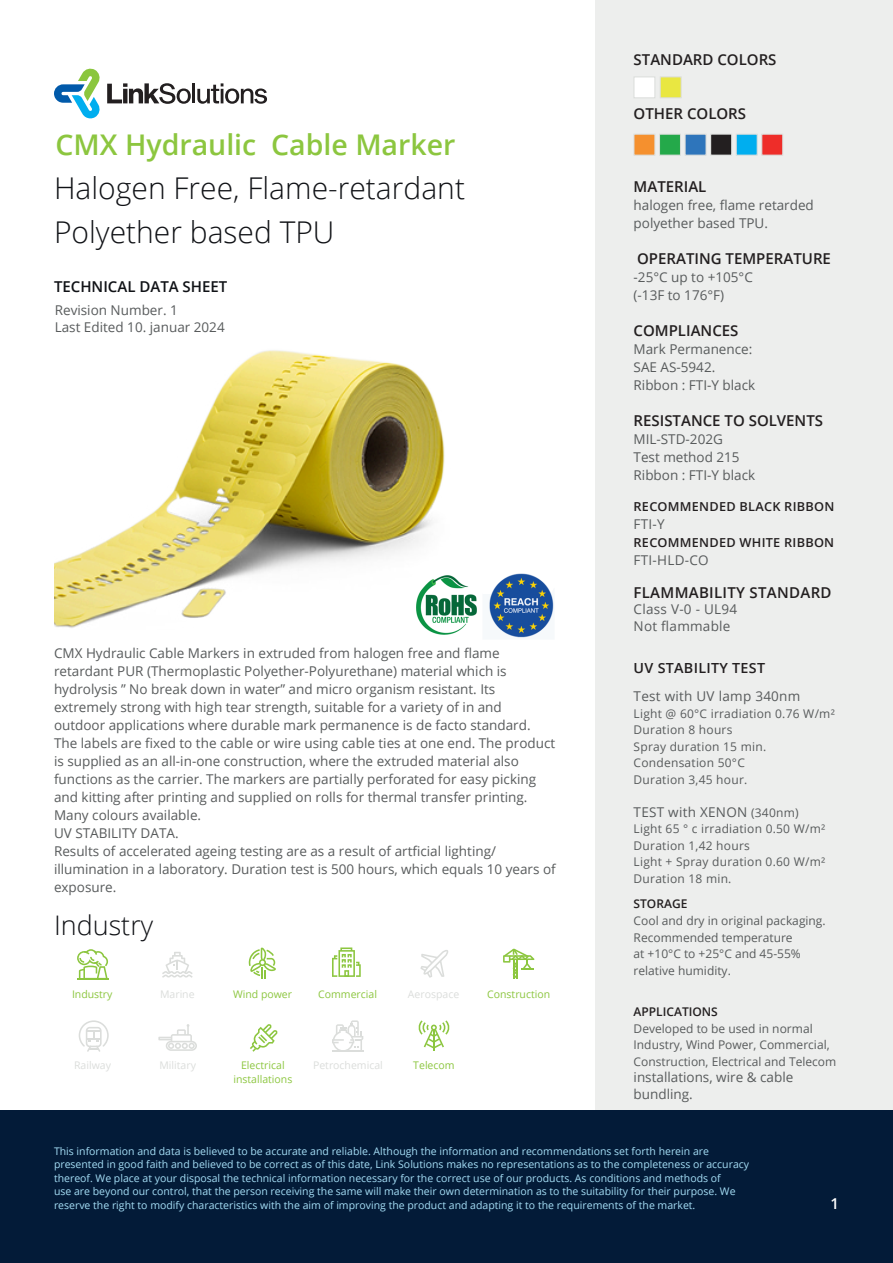
<style>
.page{position:relative;width:893px;height:1263px;background:#fff}
.page>*{position:absolute;margin:0;border:0;box-sizing:border-box;transform-origin:0 0}
.t1{font:300 30px/43.5px "Open Sans";color:#101216}
.t2{font:600 28.5px "Open Sans";color:#8cc63f}
.t3{font:300 27px "Open Sans";color:#101216}
.t4{font:600 15px "Open Sans";color:#231f20}
.t5{font:600 15px "Open Sans";letter-spacing:.02em;color:#231f20}
.t6{font:600 15px "Open Sans";color:#101216}
.t7{font:600 15px "Open Sans";color:#fff}
.t8{font:600 13.95px "Open Sans";letter-spacing:.02em;color:#231f20}
.t9{font:13.5px/18px "Open Sans";color:#585b5c}
.t10{font:13.5px/16.5px "Open Sans";letter-spacing:.02em;color:#585b5c}
.t11{font:600 12.3px "Open Sans";letter-spacing:.02em;color:#231f20}
.t12{font:12px/16.5px "Open Sans";letter-spacing:.02em;color:#585b5c}
.t13{font:12px/16.5px "Open Sans";color:#585b5c}
.t14{font:600 12px "Open Sans";color:#231f20}
.t15{font:10.5px/13.5px "Open Sans";color:#a5def6}
.t16{font:10.5px/13.5px "Open Sans";color:#8cc63f;text-align:center}
.t17{font:10.5px "Open Sans";color:#dbdddb}
.s1{font-size:12px}
</style>
<div class="page">
<div style="left:595px;top:0;width:298px;height:1110px;background:#edeeed"></div>
<div style="left:634px;top:134px;width:21px;height:21px;background:#f5902e;border:1px solid #dbdddb"></div>
<div style="left:659px;top:134px;width:22px;height:21px;background:#24a94a;border:1px solid #dbdddb"></div>
<div style="left:685px;top:134px;width:21px;height:21px;background:#2e75bb;border:1px solid #dbdddb"></div>
<div style="left:711px;top:134px;width:21px;height:21px;background:#231f20"></div>
<div style="left:710px;top:134px;width:22px;height:21px;border:1px solid #dbdddb"></div>
<div style="left:736px;top:134px;width:21px;height:21px;background:#00aeef;border:1px solid #dbdddb"></div>
<div style="left:761px;top:134px;width:22px;height:21px;background:#ee2d29;border:1px solid #dbdddb"></div>
<div style="left:634px;top:77px;width:21px;height:21px;background:#fff;border:1px solid #dbdddb"></div>
<div style="left:660px;top:77px;width:21px;height:21px;background:#e9e741;border:1px solid #dbdddb"></div>
<svg style="left:77px;top:949px;width:31px;height:29px"></svg>
<hr style="left:77px;top:978px;width:31px;height:1px;background:#8cc63f">
<svg style="left:162px;top:952px;width:31px;height:26px"></svg>
<svg style="left:248px;top:947px;width:28px;height:32px"></svg>
<svg style="left:332px;top:947px;width:29px;height:30px"></svg>
<svg style="left:420px;top:950px;width:28px;height:28px"></svg>
<svg style="left:503px;top:949px;width:31px;height:30px"></svg>
<svg style="left:79px;top:1020px;width:30px;height:32px"></svg>
<svg style="left:158px;top:1024px;width:39px;height:27px"></svg>
<svg style="left:250px;top:1024px;width:28px;height:28px"></svg>
<svg style="left:332px;top:1020px;width:31px;height:32px"></svg>
<hr style="left:433px;top:1030px;width:2px;height:21px;background:#8cc63f">
<svg style="left:418px;top:1020px;width:32px;height:28px"></svg>
<img style="left:54px;top:350px;width:391px;height:278px">
<img style="left:489px;top:573px;width:65px;height:65px">
<img style="left:416px;top:575px;width:61px;height:60px">
<div style="left:0;top:1111px;width:893px;height:152px;background:#031b38"></div>
<svg style="left:107px;top:83px;width:84px;height:21px"></svg>
<hr style="left:192px;top:83px;width:3px;height:20px;background:#231f20">
<svg style="left:197px;top:83px;width:70px;height:21px"></svg>
<svg style="left:54px;top:68px;width:46px;height:51px"></svg>
<p class="t4" style="left:634px;top:50px;width:144px">STANDARD COLORS</p>
<p class="t2" style="left:56px;top:125px;width:401px">CMX Hydraulic Cable Marker</p>
<p class="t1" style="left:54px;top:166px;width:413px">Halogen Free, Flame-retardant<br>Polyether based TPU</p>
<p class="t6" style="left:54px;top:277px;width:175px">TECHNICAL DATA SHEET</p>
<p class="t9" style="left:55px;top:301px;width:125px">Revision Number. 1</p>
<p class="t9" style="left:55px;top:318px;width:172px">Last Edited 10. januar 2024</p>
<p class="t9" style="left:54px;top:644px;width:503px">CMX Hydraulic Cable Markers in extruded from halogen free and flame retardant PUR (Thermoplastic Polyether-Polyurethane) material which is hydrolysis ” No break down in water” and micro organism resistant. Its extremely strong with high tear strength, suitable for a variety of in and outdoor applications where durable mark permanence is de facto standard.<br>The labels are fixed to the cable or wire using cable ties at one end. The product is supplied as an all-in-one construction, where the extruded material also functions as the carrier. The markers are partially perforated for easy picking and kitting after printing and supplied on rolls for thermal transfer printing.<br>Many colours available.</p>
<p class="t9" style="left:54px;top:824px;width:126px">UV STABILITY DATA.</p>
<p class="t9" style="left:54px;top:842px;width:503px">Results of accelerated ageing testing are as a result of artficial lighting/ illumination in a laboratory. Duration test is 500 hours, which equals 10 years of exposure.</p>
<p class="t3" style="left:54px;top:907px;width:101px">Industry</p>
<p class="t16" style="left:72px;top:987px;width:42px">Industry</p>
<p class="t17" style="left:160px;top:987px;width:36px">Marine</p>
<p class="t16" style="left:233px;top:987px;width:61px">Wind power</p>
<p class="t16" style="left:318px;top:987px;width:60px">Commercial</p>
<p class="t17" style="left:408px;top:987px;width:53px">Aerospace</p>
<p class="t16" style="left:487px;top:987px;width:65px">Construction</p>
<p class="t17" style="left:74px;top:1058px;width:38px">Railway</p>
<p class="t17" style="left:159px;top:1058px;width:38px">Military</p>
<p class="t16" style="left:233px;top:1058px;width:60px">Electrical installations</p>
<p class="t17" style="left:313px;top:1058px;width:71px">Petrochemical</p>
<p class="t16" style="left:413px;top:1058px;width:43px">Telecom</p>
<p class="t4" style="left:634px;top:104px;width:114px">OTHER COLORS</p>
<p class="t4" style="left:634px;top:176px;width:74px">MATERIAL</p>
<p class="t9" style="left:634px;top:195px;width:182px">halogen free, flame retarded polyether based TPU.</p>
<p class="t4" style="left:637px;top:248px;width:195px">OPERATING TEMPERATURE</p>
<p class="t9" style="left:634px;top:267px;width:121px">-25°C up to +105°C</p>
<p class="t9" style="left:634px;top:285px;width:92px">(-13F to 176°F)</p>
<p class="t4" style="left:634px;top:320px;width:106px">COMPLIANCES</p>
<p class="t9" style="left:634px;top:339px;width:120px">Mark Permanence:</p>
<p class="t9" style="left:634px;top:357px;width:83px">SAE AS-5942.</p>
<p class="t9" style="left:634px;top:375px;width:123px">Ribbon : FTI-Y black</p>
<p class="t4" style="left:634px;top:410px;width:191px">RESISTANCE TO SOLVENTS</p>
<p class="t9" style="left:634px;top:429px;width:91px">MIL-STD-202G</p>
<p class="t9" style="left:634px;top:447px;width:108px">Test method 215</p>
<p class="t9" style="left:634px;top:465px;width:123px">Ribbon : FTI-Y black</p>
<p class="t11" style="left:634px;top:498px;width:202px">RECOMMENDED BLACK RIBBON</p>
<p class="t9" style="left:634px;top:515px;width:33px">FTI-Y</p>
<p class="t11" style="left:634px;top:534px;width:202px">RECOMMENDED WHITE RIBBON</p>
<p class="t9" style="left:634px;top:551px;width:77px">FTI-HLD-CO</p>
<p class="t5" style="left:634px;top:582px;width:199px">FLAMMABILITY STANDARD</p>
<p class="t10" style="left:634px;top:601px;width:105px">Class V-0 - UL94<br>Not flammable</p>
<p class="t8" style="left:634px;top:658px;width:133px">UV STABILITY TEST</p>
<p class="t10" style="left:634px;top:688px;width:168px">Test with UV lamp 340nm</p>
<p class="t12" style="left:634px;top:705px;width:203px">Light @ 60°C irradiation 0.76 W/m²</p>
<p class="t12" style="left:634px;top:721px;width:100px">Duration 8 hours</p>
<p class="t12" style="left:634px;top:738px;width:134px">Spray duration 15 min.</p>
<p class="t12" style="left:634px;top:754px;width:115px">Condensation 50°C<br>Duration 3,45 hour.</p>
<p class="t10" style="left:634px;top:803px;width:167px">TEST with XENON <span class="s1">(340nm)</span></p>
<p class="t12" style="left:634px;top:820px;width:193px">Light 65 ° c irradiation 0.50 W/m²</p>
<p class="t12" style="left:634px;top:837px;width:118px">Duration 1,42 hours</p>
<p class="t12" style="left:634px;top:853px;width:193px">Light + Spray duration 0.60 W/m²</p>
<p class="t12" style="left:634px;top:870px;width:99px">Duration 18 min.</p>
<p class="t14" style="left:634px;top:895px;width:55px">STORAGE</p>
<p class="t13" style="left:634px;top:912px;width:194px">Cool and dry in original packaging.<br>Recommended temperature<br>at +10°C to +25°C and 45-55% relative humidity.</p>
<p class="t14" style="left:634px;top:1004px;width:86px">APPLICATIONS</p>
<p class="t13" style="left:634px;top:1020px;width:204px">Developed to be used in normal<br>Industry, Wind Power, Commercial,<br>Construction, Electrical and Telecom</p>
<p class="t9" style="left:634px;top:1069px;width:161px;line-height:16.5px">installations, wire &amp; cable bundling.</p>
<p class="t15" style="left:54px;top:1144px;width:697px">This information and data is believed to be accurate and reliable. Although the information and recommendations set forth herein are presented in good faith and believed to be correct as of this date, Link Solutions makes no representations as to the completeness or accuracy thereof. We place at your disposal the technical information necessary for the correct use of our products. As conditions and methods of<br>use are beyond our control, that the person receiving the same will make their own determination as to the suitability for their purpose. We reserve the right to modify characteristics with the aim of improving the product and adapting it to the requirements of the market.</p>
<p class="t7" style="left:830px;top:1193px;width:10px">1</p>
</div>
